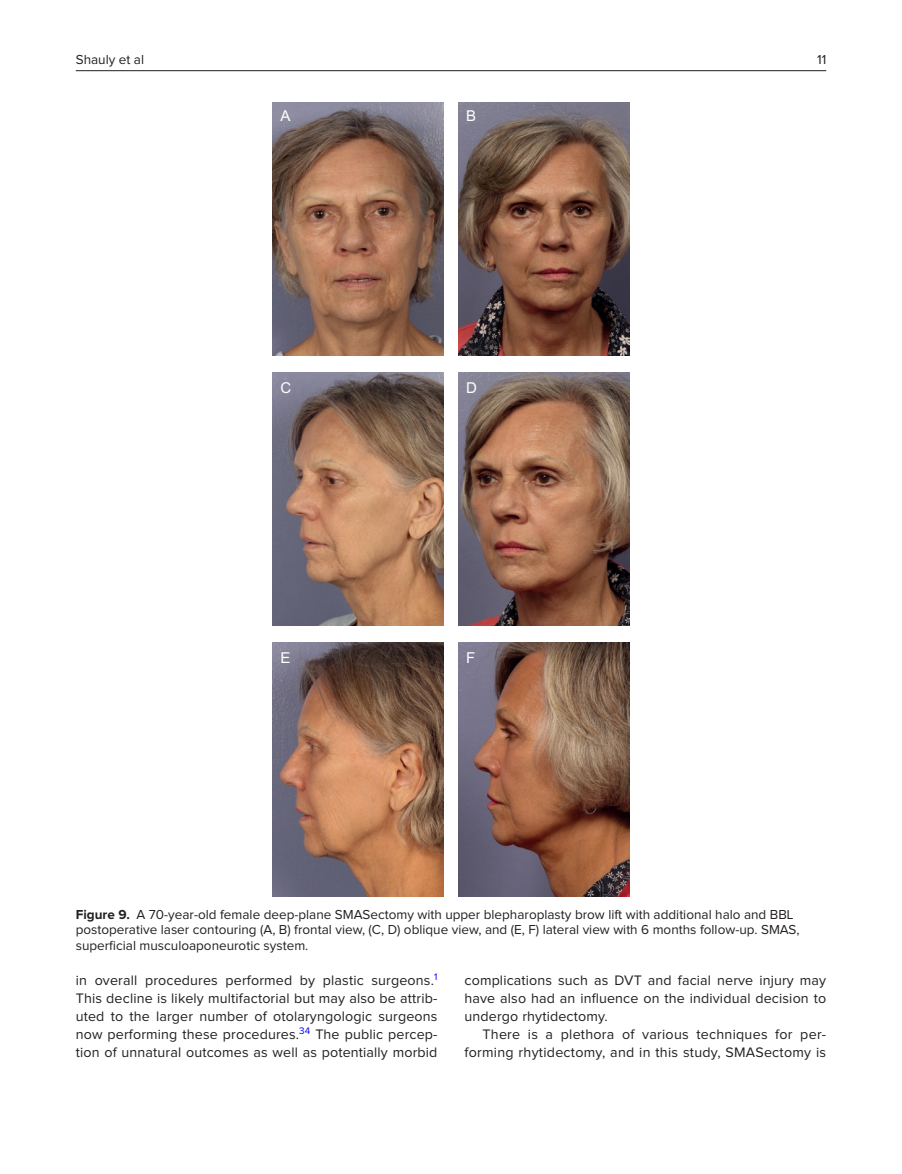
<style>
.page{position:relative;width:902px;height:1174px;background:#fff}
.page>*{position:absolute;margin:0;border:0;box-sizing:border-box;transform-origin:0 0}
.t1{font:15px "Arial";color:#fff}
.t2{font:14.25px/18px "Proxima Nova";letter-spacing:.01em;color:#231f20;text-align:justify}
.t3{font:13.5px/15.8px "Proxima Nova";color:#231f20}
.s1{font-weight:700}
</style>
<div class="page">
<hr style="left:76px;top:70px;width:750px;height:1px;background:#231f20">
<img style="left:272px;top:102px;width:171px;height:254px">
<img style="left:458px;top:102px;width:171px;height:254px">
<img style="left:272px;top:372px;width:171px;height:254px">
<img style="left:458px;top:372px;width:171px;height:254px">
<img style="left:272px;top:642px;width:171px;height:254px">
<img style="left:458px;top:642px;width:171px;height:254px">
<p class="t3" style="left:76px;top:52px;width:70px">Shauly et al</p>
<p class="t3" style="left:817px;top:52px;width:11px">11</p>
<p class="t1" style="left:280px;top:106px;width:12px">A</p>
<p class="t1" style="left:466px;top:106px;width:12px">B</p>
<p class="t1" style="left:280px;top:377px;width:12px">C</p>
<p class="t1" style="left:466px;top:377px;width:12px">D</p>
<p class="t1" style="left:280px;top:647px;width:12px">E</p>
<p class="t1" style="left:466px;top:647px;width:11px">F</p>
<p class="t3" style="left:76px;top:907px;width:725px"><span class="s1">Figure 9.</span> A 70-year-old female deep-plane SMASectomy with upper blepharoplasty brow lift with additional halo and BBL postoperative laser contouring (A, B) frontal view, (C, D) oblique view, and (E, F) lateral view with 6 months follow-up. SMAS, superficial musculoaponeurotic system.</p>
<p class="t2" style="left:76px;top:972px;width:363px">in overall procedures performed by plastic surgeons.<sup>1<br></sup>This decline is likely multifactorial but may also be attrib&shy;uted to the larger number of otolaryngologic surgeons now performing these procedures.<sup>34</sup> The public percep&shy;tion of unnatural outcomes as well as potentially morbid</p>
<p class="t2" style="left:464px;top:972px;width:363px">complications such as DVT and facial nerve injury may have also had an influence on the individual decision to undergo rhytidectomy.</p>
<p class="t2" style="left:464px;top:1026px;width:363px;text-align:right">There is a plethora of various techniques for per&shy;forming rhytidectomy, and in this study, SMASectomy is</p>
</div>
